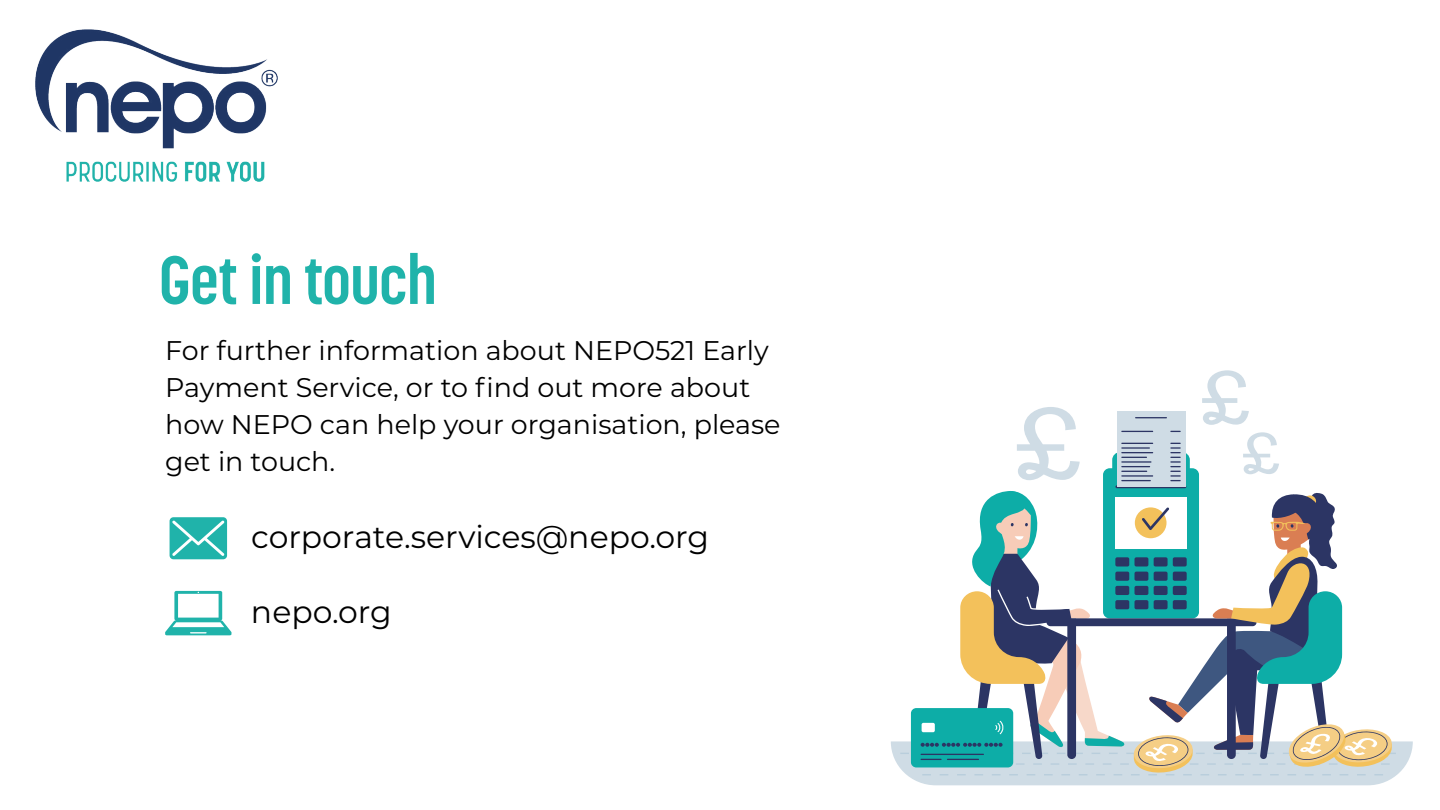
<style>
.page{position:relative;width:1440px;height:810px;background:#fff}
.page>*{position:absolute;margin:0;border:0;box-sizing:border-box;transform-origin:0 0}
.t1{font:700 67.5px "Korolev Condensed";letter-spacing:-.01em;color:#20b3aa}
.t2{font:31.5px "Montserrat";color:#000}
.t3{font:27px/36.8px "Montserrat";color:#000}
</style>
<div class="page">
<svg style="left:165px;top:591px;width:66px;height:44px"></svg>
<svg style="left:170px;top:517px;width:57px;height:42px;background:#41beb6"></svg>
<img style="left:35px;top:29px;width:242px;height:152px">
<svg style="left:1017px;top:407px;width:63px;height:73px"></svg>
<svg style="left:1202px;top:370px;width:47px;height:55px"></svg>
<svg style="left:1243px;top:432px;width:36px;height:42px"></svg>
<svg style="left:1112px;top:452px;width:78px;height:39px"></svg>
<div style="left:1103px;top:468px;width:96px;height:150px;background:#0dada7;border-radius:7px"></div>
<hr style="left:1115px;top:485px;width:71px;height:3px;background:#2c3564">
<div style="left:1117px;top:411px;width:68px;height:76px;background:#cfdce5"></div>
<hr style="left:1121px;top:431px;width:32px;height:1px;background:#2c3564">
<hr style="left:1121px;top:443px;width:32px;height:1px;background:#2c3564">
<hr style="left:1121px;top:447px;width:29px;height:2px;background:#2c3564">
<hr style="left:1121px;top:452px;width:32px;height:1px;background:#2c3564">
<svg style="left:1121px;top:457px;width:26px;height:1px"></svg>
<hr style="left:1121px;top:461px;width:31px;height:2px;background:#2c3564">
<svg style="left:1121px;top:466px;width:29px;height:6px"></svg>
<hr style="left:1121px;top:475px;width:32px;height:2px;background:#2c3564">
<hr style="left:1121px;top:480px;width:30px;height:1px;background:#2c3564">
<svg style="left:1170px;top:443px;width:11px;height:38px"></svg>
<hr style="left:1135px;top:417px;width:32px;height:1px;background:#2c3564">
<svg style="left:891px;top:491px;width:522px;height:294px"></svg>
<h1 class="t1" style="left:159px;top:240px;width:279px">Get in touch</h1>
<p class="t3" style="left:165px;top:331px;width:617px">For further information about NEPO521 Early Payment Service, or to find out more about how NEPO can help your organisation, please get in touch.</p>
<p class="t2" style="left:251px;top:515px;width:459px">corporate.services@nepo.org</p>
<p class="t2" style="left:251px;top:590px;width:142px">nepo.org</p>
</div>
